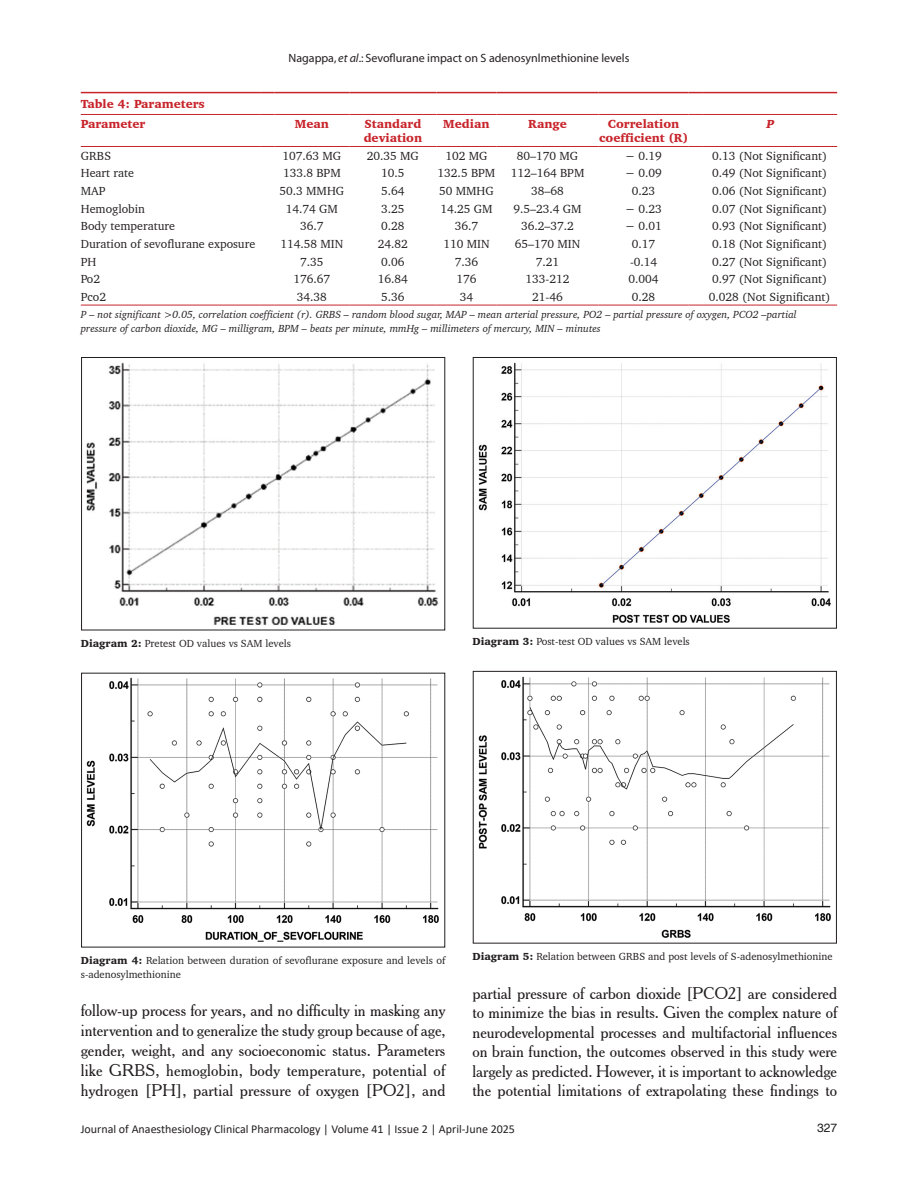
<style>
.page{position:relative;width:918px;height:1188px;background:#fff}
.page>*{position:absolute;margin:0;border:0;box-sizing:border-box;transform-origin:0 0}
.TX{font:16.5px/19.5px "Cheltenham BT";letter-spacing:.01em;color:#231f20;text-align:justify}
.TB{font:12px "Charter BT";color:#231f20}
.t1{font:12px "Calibri";color:#231f20}
.TCH{font:900 12px/14.4px "Charter BT";color:#c8242b}
.t2{font:12px "Myriad";color:#231f20}
.TT{font:900 12px "Charter BT";color:#c8242b}
.t3{font:12px "Helvetica";color:#231f20}
.TCH-2{font:italic 900 12px "Charter BT";color:#c8242b}
.TFN{font:italic 10.5px/13.6px "Charter BT";color:#231f20}
.FGC{font:10.5px/13.6px "Charter BT";color:#231f20}
.s1{font-style:italic}
.s2{font-weight:900}
</style>
<div class="page">
<hr style="left:81px;top:305px;width:180px;height:1px;background:#c8242b">
<svg style="left:261px;top:305px;width:13px;height:1px"></svg>
<hr style="left:274px;top:305px;width:75px;height:1px;background:#c8242b">
<svg style="left:349px;top:305px;width:14px;height:1px"></svg>
<hr style="left:363px;top:305px;width:60px;height:1px;background:#c8242b">
<svg style="left:423px;top:305px;width:13px;height:1px"></svg>
<hr style="left:436px;top:305px;width:60px;height:1px;background:#c8242b">
<svg style="left:496px;top:305px;width:14px;height:1px"></svg>
<hr style="left:510px;top:305px;width:75px;height:1px;background:#c8242b">
<svg style="left:585px;top:305px;width:14px;height:1px"></svg>
<hr style="left:599px;top:305px;width:90px;height:1px;background:#c8242b">
<svg style="left:689px;top:305px;width:13px;height:1px"></svg>
<hr style="left:702px;top:305px;width:135px;height:1px;background:#c8242b">
<hr style="left:81px;top:146px;width:180px;height:1px;background:#c8242b">
<svg style="left:261px;top:146px;width:13px;height:1px"></svg>
<hr style="left:274px;top:146px;width:75px;height:1px;background:#c8242b">
<svg style="left:349px;top:146px;width:14px;height:1px"></svg>
<hr style="left:363px;top:146px;width:60px;height:1px;background:#c8242b">
<svg style="left:423px;top:146px;width:13px;height:1px"></svg>
<hr style="left:436px;top:146px;width:60px;height:1px;background:#c8242b">
<svg style="left:496px;top:146px;width:14px;height:1px"></svg>
<hr style="left:510px;top:146px;width:75px;height:1px;background:#c8242b">
<svg style="left:585px;top:146px;width:14px;height:1px"></svg>
<hr style="left:599px;top:146px;width:90px;height:1px;background:#c8242b">
<svg style="left:689px;top:146px;width:13px;height:1px"></svg>
<hr style="left:702px;top:146px;width:135px;height:1px;background:#c8242b">
<hr style="left:81px;top:92px;width:180px;height:1px;background:#c8242b">
<svg style="left:261px;top:92px;width:13px;height:1px"></svg>
<hr style="left:274px;top:92px;width:75px;height:1px;background:#c8242b">
<svg style="left:349px;top:92px;width:14px;height:1px"></svg>
<hr style="left:363px;top:92px;width:60px;height:1px;background:#c8242b">
<svg style="left:423px;top:92px;width:13px;height:1px"></svg>
<hr style="left:436px;top:92px;width:60px;height:1px;background:#c8242b">
<svg style="left:496px;top:92px;width:14px;height:1px"></svg>
<hr style="left:510px;top:92px;width:75px;height:1px;background:#c8242b">
<svg style="left:585px;top:92px;width:14px;height:1px"></svg>
<hr style="left:599px;top:92px;width:90px;height:1px;background:#c8242b">
<svg style="left:689px;top:92px;width:13px;height:1px"></svg>
<hr style="left:702px;top:92px;width:135px;height:1px;background:#c8242b">
<hr style="left:81px;top:114px;width:180px;height:1px;background:#c8242b">
<svg style="left:261px;top:114px;width:13px;height:1px"></svg>
<hr style="left:274px;top:114px;width:75px;height:1px;background:#c8242b">
<svg style="left:349px;top:114px;width:14px;height:1px"></svg>
<hr style="left:363px;top:114px;width:60px;height:1px;background:#c8242b">
<svg style="left:423px;top:114px;width:13px;height:1px"></svg>
<hr style="left:436px;top:114px;width:60px;height:1px;background:#c8242b">
<svg style="left:496px;top:114px;width:14px;height:1px"></svg>
<hr style="left:510px;top:114px;width:75px;height:1px;background:#c8242b">
<svg style="left:585px;top:114px;width:14px;height:1px"></svg>
<hr style="left:599px;top:114px;width:90px;height:1px;background:#c8242b">
<svg style="left:689px;top:114px;width:13px;height:1px"></svg>
<hr style="left:702px;top:114px;width:135px;height:1px;background:#c8242b">
<img style="left:86px;top:362px;width:353px;height:263px">
<div style="left:81px;top:357px;width:364px;height:273px;border:1px solid #231f20"></div>
<img style="left:478px;top:362px;width:353px;height:261px">
<div style="left:473px;top:357px;width:364px;height:271px;border:1px solid #231f20"></div>
<img style="left:86px;top:677px;width:353px;height:265px">
<img style="left:478px;top:676px;width:353px;height:262px">
<div style="left:473px;top:671px;width:364px;height:272px;border:1px solid #231f20"></div>
<p class="t2" style="left:289px;top:52px;width:342px">Nagappa, <span class="s1">et al</span>.: Sevoflurane impact on S adenosynlmethionine levels</p>
<p class="TT" style="left:81px;top:97px;width:126px">Table 4: Parameters</p>
<p class="TCH" style="left:81px;top:116px;width:66px">Parameter</p>
<p class="TCH" style="left:295px;top:116px;width:36px">Mean</p>
<p class="TCH" style="left:364px;top:116px;width:60px">Standard deviation</p>
<p class="TCH" style="left:443px;top:116px;width:48px">Median</p>
<p class="TCH" style="left:528px;top:116px;width:41px">Range</p>
<p class="TCH" style="left:599px;top:116px;width:90px;text-align:center">Correlation coefficient (R)</p>
<p class="TCH-2" style="left:766px;top:116px;width:12px">P</p>
<p class="TB" style="left:81px;top:148px;width:32px">GRBS</p>
<p class="TB" style="left:283px;top:148px;width:60px">107.63 MG</p>
<p class="TB" style="left:367px;top:148px;width:54px">20.35 MG</p>
<p class="TB" style="left:445px;top:148px;width:44px">102 MG</p>
<p class="TB" style="left:517px;top:148px;width:63px">80–170 MG</p>
<p class="TB" style="left:625px;top:148px;width:38px">− 0.19</p>
<p class="TB" style="left:712px;top:148px;width:117px">0.13 (Not Significant)</p>
<p class="TB" style="left:81px;top:166px;width:55px">Heart rate</p>
<p class="TB" style="left:283px;top:166px;width:59px">133.8 BPM</p>
<p class="TB" style="left:381px;top:166px;width:25px">10.5</p>
<p class="TB" style="left:438px;top:166px;width:59px">132.5 BPM</p>
<p class="TB" style="left:511px;top:166px;width:75px">112–164 BPM</p>
<p class="TB" style="left:625px;top:166px;width:38px">− 0.09</p>
<p class="TB" style="left:712px;top:166px;width:117px">0.49 (Not Significant)</p>
<p class="TB" style="left:81px;top:184px;width:26px">MAP</p>
<p class="TB" style="left:280px;top:184px;width:66px">50.3 MMHG</p>
<p class="TB" style="left:381px;top:184px;width:25px">5.64</p>
<p class="TB" style="left:439px;top:184px;width:56px">50 MMHG</p>
<p class="TB" style="left:531px;top:184px;width:34px">38–68</p>
<p class="TB" style="left:632px;top:184px;width:25px">0.23</p>
<p class="TB" style="left:712px;top:184px;width:117px">0.06 (Not Significant)</p>
<p class="TB" style="left:81px;top:201px;width:66px">Hemoglobin</p>
<p class="TB" style="left:286px;top:201px;width:54px">14.74 GM</p>
<p class="TB" style="left:381px;top:201px;width:25px">3.25</p>
<p class="TB" style="left:440px;top:201px;width:54px">14.25 GM</p>
<p class="TB" style="left:514px;top:201px;width:70px">9.5–23.4 GM</p>
<p class="TB" style="left:625px;top:201px;width:38px">− 0.23</p>
<p class="TB" style="left:712px;top:201px;width:117px">0.07 (Not Significant)</p>
<p class="TB" style="left:81px;top:219px;width:96px">Body temperature</p>
<p class="TB" style="left:300px;top:219px;width:25px">36.7</p>
<p class="TB" style="left:381px;top:219px;width:25px">0.28</p>
<p class="TB" style="left:455px;top:219px;width:25px">36.7</p>
<p class="TB" style="left:521px;top:219px;width:54px">36.2–37.2</p>
<p class="TB" style="left:625px;top:219px;width:38px">− 0.01</p>
<p class="TB" style="left:712px;top:219px;width:117px">0.93 (Not Significant)</p>
<p class="TB" style="left:81px;top:236px;width:176px">Duration of sevoflurane exposure</p>
<p class="TB" style="left:280px;top:236px;width:64px">114.58 MIN</p>
<p class="TB" style="left:378px;top:236px;width:32px">24.82</p>
<p class="TB" style="left:443px;top:236px;width:48px">110 MIN</p>
<p class="TB" style="left:515px;top:236px;width:67px">65–170 MIN</p>
<p class="TB" style="left:632px;top:236px;width:25px">0.17</p>
<p class="TB" style="left:712px;top:236px;width:117px">0.18 (Not Significant)</p>
<p class="TB" style="left:81px;top:254px;width:17px">PH</p>
<p class="TB" style="left:300px;top:254px;width:25px">7.35</p>
<p class="TB" style="left:381px;top:254px;width:25px">0.06</p>
<p class="TB" style="left:455px;top:254px;width:25px">7.36</p>
<p class="TB" style="left:536px;top:254px;width:25px">7.21</p>
<p class="TB" style="left:630px;top:254px;width:29px">‑0.14</p>
<p class="TB" style="left:712px;top:254px;width:117px">0.27 (Not Significant)</p>
<p class="TB" style="left:81px;top:272px;width:21px">Po2</p>
<p class="TB" style="left:294px;top:272px;width:38px">176.67</p>
<p class="TB" style="left:378px;top:272px;width:32px">16.84</p>
<p class="TB" style="left:456px;top:272px;width:22px">176</p>
<p class="TB" style="left:526px;top:272px;width:45px">133‑212</p>
<p class="TB" style="left:629px;top:272px;width:32px">0.004</p>
<p class="TB" style="left:712px;top:272px;width:117px">0.97 (Not Significant)</p>
<p class="TB" style="left:81px;top:289px;width:27px">Pco2</p>
<p class="TB" style="left:297px;top:289px;width:32px">34.38</p>
<p class="TB" style="left:381px;top:289px;width:25px">5.36</p>
<p class="TB" style="left:460px;top:289px;width:15px">34</p>
<p class="TB" style="left:532px;top:289px;width:32px">21‑46</p>
<p class="TB" style="left:632px;top:289px;width:25px">0.28</p>
<p class="TB" style="left:709px;top:289px;width:123px">0.028 (Not Significant)</p>
<p class="TFN" style="left:81px;top:307px;width:717px">P – not significant &gt;0.05, correlation coefficient (r). GRBS – random blood sugar, MAP – mean arterial pressure, PO2 – partial pressure of oxygen, PCO2 –partial pressure of carbon dioxide, MG – milligram, BPM – beats per minute, mmHg – millimeters of mercury, MIN – minutes</p>
<p class="FGC" style="left:81px;top:637px;width:212px"><span class="s2">Diagram 2:</span> Pretest OD values vs SAM levels</p>
<p class="FGC" style="left:472px;top:635px;width:219px"><span class="s2">Diagram 3:</span> Post-test OD values vs SAM levels</p>
<p class="FGC" style="left:81px;top:954px;width:366px"><span class="s2">Diagram 4:</span> Relation between duration of sevoflurane exposure and levels of s-adenosylmethionine</p>
<p class="FGC" style="left:472px;top:950px;width:362px"><span class="s2">Diagram 5:</span> Relation between GRBS and post levels of S-adenosylmethionine</p>
<p class="TX" style="left:81px;top:1000px;width:366px;line-height:20px">follow‑up process for years, and no difficulty in masking any intervention and to generalize the study group because of age, gender, weight, and any socioeconomic status. Parameters like GRBS, hemoglobin, body temperature, potential of hydrogen [PH], partial pressure of oxygen [PO2], and</p>
<p class="TX" style="left:472px;top:983px;width:366px">partial pressure of carbon dioxide [PCO2] are considered to minimize the bias in results. Given the complex nature of neurodevelopmental processes and multifactorial influences on brain function, the outcomes observed in this study were largely as predicted. However, it is important to acknowledge the potential limitations of extrapolating these findings to</p>
<p class="t1" style="left:81px;top:1120px;width:436px">Journal of Anaesthesiology Clinical Pharmacology | Volume 41 | Issue 2 | April‑June 2025</p>
<p class="t3" style="left:817px;top:1121px;width:22px">327</p>
</div>
